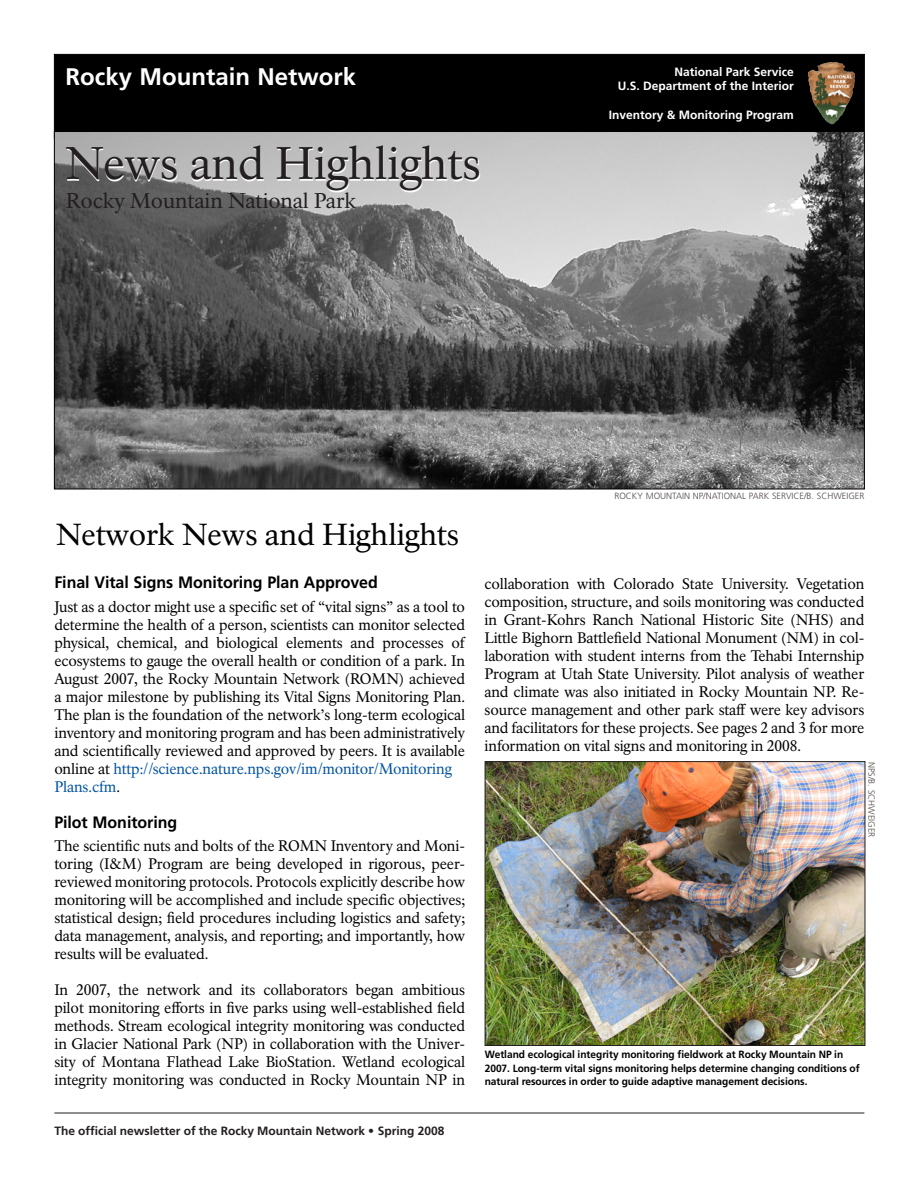
<style>
.page{position:relative;width:918px;height:1188px;background:#fff}
.page>*{position:absolute;margin:0;border:0;box-sizing:border-box;transform-origin:0 0}
.Newspaper_title{font:45px "NPS Rawlinson OT";letter-spacing:-.005em;color:#231f20}
.heading_1{font:30px "NPS Rawlinson OT";letter-spacing:-.01em;color:#000}
.network_name{font:700 24px "Frutiger LT Std";color:#fff}
.network_name-2{font:21px "NPS Rawlinson OT";letter-spacing:-.005em;color:#231f20}
.heading_2{font:700 16.5px "Frutiger LT Std";letter-spacing:-.005em;color:#000}
.text{font:15px/18px "NPS Rawlinson OT";letter-spacing:-.01em;color:#000;text-align:justify}
.t1{font:700 12px "Frutiger LT Std";color:#fff}
.Footer_-_date_vol__n{font:700 12px "Frutiger LT Std";color:#231f20}
.t2{font:700 10.5px/13.5px "Frutiger LT Std";letter-spacing:-.005em;color:#000}
.photo_credit{font:300 9px "Frutiger LT Std";color:#524a47}
.s1{color:#0153a0}
</style>
<div class="page">
<div style="left:54px;top:54px;width:811px;height:85px;background:#000;border:1px solid #000"></div>
<img style="left:808px;top:62px;width:33px;height:62px">
<img style="left:56px;top:133px;width:807px;height:354px">
<img style="left:487px;top:763px;width:376px;height:281px">
<div style="left:485px;top:761px;width:380px;height:285px;border:1px solid #231f20"></div>
<svg style="left:67px;top:147px;width:798px;height:69px;background:#b5b5b5"></svg>
<hr style="left:54px;top:1113px;width:810px;height:1px;background:#231f20">
<p class="network_name" style="left:66px;top:62px;width:292px">Rocky Mountain Network</p>
<p class="Newspaper_title" style="left:65px;top:137px;width:418px">News and Highlights</p>
<p class="network_name-2" style="left:66px;top:188px;width:292px">Rocky Mountain National Park</p>
<p class="heading_1" style="left:56px;top:516px;width:405px">Network News and Highlights</p>
<p class="t1" style="left:674px;top:64px;width:121px">National Park Service</p>
<p class="t1" style="left:618px;top:79px;width:178px">U.S. Department of the Interior</p>
<p class="t1" style="left:609px;top:108px;width:187px">Inventory &amp; Monitoring Program</p>
<p class="photo_credit" style="left:614px;top:491px;width:249px">ROCKY MOUNTAIN NP/NATIONAL PARK SERVICE/B. SCHWEIGER</p>
<p class="heading_2" style="left:54px;top:573px;width:325px">Final Vital Signs Monitoring Plan Approved</p>
<p class="text" style="left:54px;top:598px;width:412px;text-align:left">Just as a doctor might use a specific set of “vital signs” as a tool to determine the health of a person, scientists can monitor selected physical, chemical, and biological elements and processes of ecosystems to gauge the overall health or condition of a park. In August 2007, the Rocky Mountain Network (ROMN) achieved a major milestone by publishing its Vital Signs Monitoring Plan.<br>The plan is the foundation of the network’s long-term ecological inventory and monitoring program and has been administratively and scientifically reviewed and approved by peers. It is available online at <span class="s1">http://science.nature.nps.gov/im/monitor/Monitoring Plans.cfm</span>.</p>
<p class="heading_2" style="left:54px;top:812px;width:124px">Pilot Monitoring</p>
<p class="text" style="left:54px;top:837px;width:412px">The scientific nuts and bolts of the ROMN Inventory and Moni&shy;toring (I&amp;M) Program are being developed in rigorous, peer&shy;reviewed monitoring protocols. Protocols explicitly describe how monitoring will be accomplished and include specific objectives; statistical design; field procedures including logistics and safety; data management, analysis, and reporting; and importantly, how results will be evaluated.</p>
<p class="text" style="left:54px;top:981px;width:412px">In 2007, the network and its collaborators began ambitious pilot monitoring efforts in five parks using well-established field methods. Stream ecological integrity monitoring was conducted in Glacier National Park (NP) in collaboration with the Univer&shy;sity of Montana Flathead Lake BioStation. Wetland ecological integrity monitoring was conducted in Rocky Mountain NP in</p>
<p class="Footer_-_date_vol__n" style="left:54px;top:1124px;width:392px">The official newsletter of the Rocky Mountain Network • Spring 2008</p>
<p class="text" style="left:484px;top:575px;width:381px">collaboration with Colorado State University. Vegetation composition, structure, and soils monitoring was conducted in Grant-Kohrs Ranch National Historic Site (NHS) and Little Bighorn Battlefield National Monument (NM) in col&shy;laboration with student interns from the Tehabi Internship Program at Utah State University. Pilot analysis of weather and climate was also initiated in Rocky Mountain NP. Re&shy;source management and other park staff were key advisors and facilitators for these projects. See pages 2 and 3 for more information on vital signs and monitoring in 2008.</p>
<p class="photo_credit" style="left:877px;top:762px;width:75px;rotate:90deg">NPS/B. SCHWEIGER</p>
<p class="t2" style="left:485px;top:1048px;width:376px">Wetland ecological integrity monitoring fieldwork at Rocky Mountain NP in<br>2007. Long-term vital signs monitoring helps determine changing conditions of natural resources in order to guide adaptive management decisions.</p>
</div>
